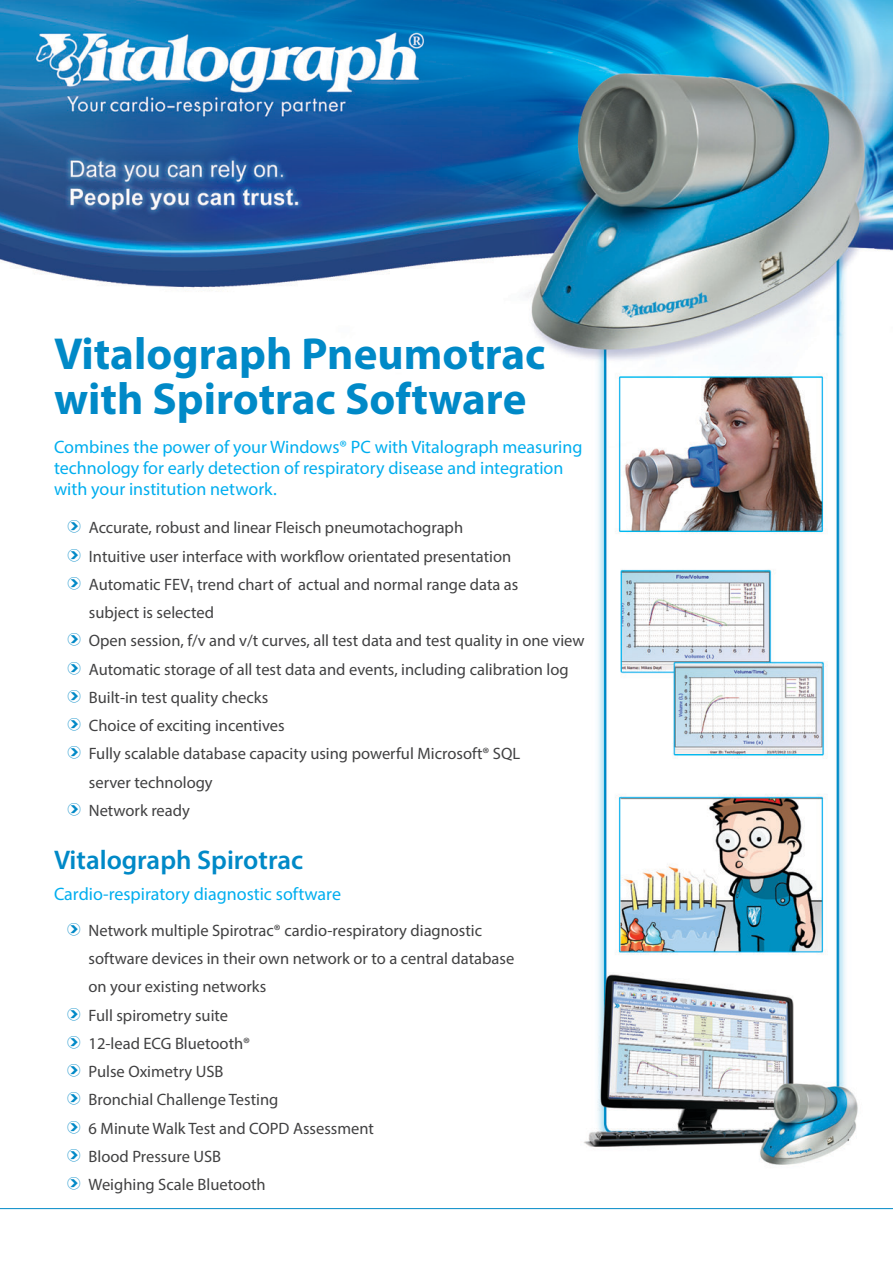
<style>
.page{position:relative;width:893px;height:1263px;background:#fff}
.page>*{position:absolute;margin:0;border:0;box-sizing:border-box;transform-origin:0 0}
.t1{font:700 45px/45px "Myriad Pro";color:#0089c7}
.t2{font:600 27px "Myriad Pro";color:#0089c7}
.t3{font:18px/21px "Myriad Pro";color:#00aeef}
.t4{font:16.5px "Myriad Pro";color:#414142}
.s1{font-family:"untitled font 1";font-size:13.5px;color:#0089c7}
</style>
<div class="page">
<img style="left:0;top:0;width:893px;height:1210px">
<hr style="left:0;top:1208px;width:893px;height:1px;background:#0089c7">
<h1 class="t1" style="left:54px;top:330px;width:493px">Vitalograph Pneumotrac with Spirotrac Software</h1>
<p class="t3" style="left:54px;top:436px;width:530px">Combines the power of your Windows® PC with Vitalograph measuring technology for early detection of respiratory disease and integration with your institution network.</p>
<p class="t4" style="left:68px;top:517px;width:397px"><span class="s1">A</span> Accurate, robust and linear Fleisch pneumotachograph</p>
<p class="t4" style="left:68px;top:546px;width:445px"><span class="s1">A</span> Intuitive user interface with workflow orientated presentation</p>
<p class="t4" style="left:68px;top:574px;width:452px"><span class="s1">A</span> Automatic FEV₁ trend chart of actual and normal range data as</p>
<p class="t4" style="left:89px;top:602px;width:127px">subject is selected</p>
<p class="t4" style="left:68px;top:630px;width:518px"><span class="s1">A</span> Open session, f/v and v/t curves, all test data and test quality in one view</p>
<p class="t4" style="left:68px;top:659px;width:502px"><span class="s1">A</span> Automatic storage of all test data and events, including calibration log</p>
<p class="t4" style="left:68px;top:687px;width:202px"><span class="s1">A</span> Built-in test quality checks</p>
<p class="t4" style="left:68px;top:715px;width:218px"><span class="s1">A</span> Choice of exciting incentives</p>
<p class="t4" style="left:68px;top:743px;width:454px"><span class="s1">A</span> Fully scalable database capacity using powerful Microsoft® SQL</p>
<p class="t4" style="left:89px;top:772px;width:125px">server technology</p>
<p class="t4" style="left:68px;top:800px;width:124px"><span class="s1">A</span> Network ready</p>
<h2 class="t2" style="left:54px;top:842px;width:251px">Vitalograph Spirotrac</h2>
<p class="t3" style="left:54px;top:883px;width:289px">Cardio-respiratory diagnostic software</p>
<p class="t4" style="left:67px;top:920px;width:416px"><span class="s1">A</span> Network multiple Spirotrac® cardio-respiratory diagnostic</p>
<p class="t4" style="left:89px;top:948px;width:427px">software devices in their own network or to a central database</p>
<p class="t4" style="left:89px;top:977px;width:179px">on your existing networks</p>
<p class="t4" style="left:67px;top:1005px;width:162px"><span class="s1">A</span> Full spirometry suite</p>
<p class="t4" style="left:67px;top:1033px;width:184px"><span class="s1">A</span> 12-lead ECG Bluetooth®</p>
<p class="t4" style="left:67px;top:1061px;width:158px"><span class="s1">A</span> Pulse Oximetry USB</p>
<p class="t4" style="left:67px;top:1090px;width:213px"><span class="s1">A</span> Bronchial Challenge Testing</p>
<p class="t4" style="left:67px;top:1118px;width:308px"><span class="s1">A</span> 6 Minute Walk Test and COPD Assessment</p>
<p class="t4" style="left:67px;top:1146px;width:155px"><span class="s1">A</span> Blood Pressure USB</p>
<p class="t4" style="left:67px;top:1174px;width:200px"><span class="s1">A</span> Weighing Scale Bluetooth</p>
</div>
